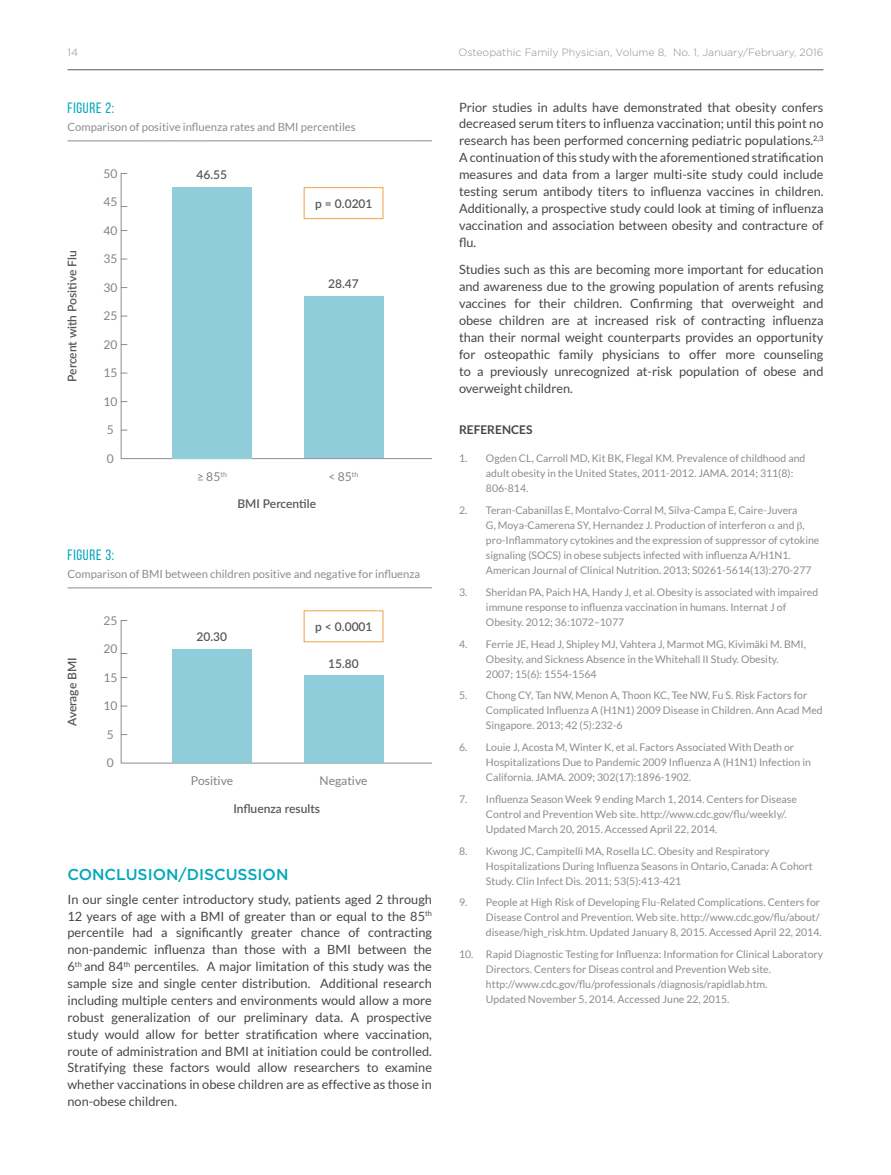
<style>
.page{position:relative;width:891px;height:1175px;background:#fff}
.page>*{position:absolute;margin:0;border:0;box-sizing:border-box;transform-origin:0 0}
.t1{font:500 15.75px "Gotham";color:#02a7bc}
.t2{font:15px "Bebas Neue";letter-spacing:.05em;color:#02a7bc}
.t3{font:12.75px/17px "Lato";color:#454647;text-align:justify}
.t4{font:12.15px "Lato";color:#808285}
.t5{font:600 12px "Lato";color:#57585a}
.t6{font:12px "Lato";color:#808285}
.t7{font:700 12px "Lato";color:#454647}
.t8{font:11.25px "Lato";color:#8a8c8f}
.t9{font:10.5px/15px "Lato";color:#8a8c8f}
.t10{font:300 10.5px "Gotham";color:#8a8c8f}
</style>
<div class="page">
<hr style="left:68px;top:69px;width:756px;height:1px;background:#57585a">
<hr style="left:121px;top:173px;width:1px;height:285px;background:#8a8c8f">
<hr style="left:121px;top:458px;width:311px;height:1px;background:#8a8c8f">
<div style="left:304px;top:187px;width:79px;height:32px;border:1px solid #eea149"></div>
<div style="left:172px;top:187px;width:80px;height:271px;background:#90cddb"></div>
<div style="left:304px;top:296px;width:80px;height:162px;background:#90cddb"></div>
<hr style="left:67px;top:140px;width:365px;height:1px;background:#8a8c8f">
<hr style="left:121px;top:620px;width:1px;height:143px;background:#8a8c8f">
<hr style="left:121px;top:762px;width:311px;height:1px;background:#8a8c8f">
<div style="left:172px;top:649px;width:80px;height:113px;background:#90cddb"></div>
<div style="left:304px;top:675px;width:80px;height:87px;background:#90cddb"></div>
<hr style="left:67px;top:587px;width:365px;height:1px;background:#8a8c8f">
<div style="left:304px;top:610px;width:79px;height:32px;border:1px solid #eea149"></div>
<p class="t10" style="left:68px;top:46px;width:12px">14</p>
<p class="t10" style="left:458px;top:46px;width:367px">Osteopathic Family Physician, Volume 8, No. 1, January/February, 2016</p>
<h2 class="t2" style="left:68px;top:99px;width:48px">FIGURE 2:</h2>
<p class="t8" style="left:68px;top:120px;width:290px">Comparison of positive influenza rates and BMI percentiles</p>
<p class="t5" style="left:65px;top:382px;width:133px;rotate:-90deg">Percent with Positive Flu</p>
<p class="t6" style="left:103px;top:166px;width:15px">50</p>
<p class="t6" style="left:103px;top:194px;width:15px">45</p>
<p class="t6" style="left:103px;top:223px;width:15px">40</p>
<p class="t6" style="left:103px;top:251px;width:15px">35</p>
<p class="t6" style="left:103px;top:280px;width:15px">30</p>
<p class="t6" style="left:103px;top:308px;width:15px">25</p>
<p class="t6" style="left:103px;top:337px;width:15px">20</p>
<p class="t6" style="left:103px;top:365px;width:15px">15</p>
<p class="t6" style="left:103px;top:394px;width:15px">10</p>
<p class="t6" style="left:107px;top:422px;width:8px">5</p>
<p class="t6" style="left:107px;top:451px;width:8px">0</p>
<p class="t5" style="left:197px;top:167px;width:32px">46.55</p>
<p class="t5" style="left:315px;top:196px;width:59px">p = 0.0201</p>
<p class="t5" style="left:328px;top:276px;width:32px">28.47</p>
<p class="t4" style="left:197px;top:469px;width:31px">≥ 85<sup>th</sup></p>
<p class="t4" style="left:329px;top:469px;width:31px">&lt; 85<sup>th</sup></p>
<p class="t5" style="left:237px;top:496px;width:80px">BMI Percentile</p>
<h2 class="t2" style="left:68px;top:546px;width:48px">FIGURE 3:</h2>
<p class="t8" style="left:68px;top:567px;width:354px">Comparison of BMI between children positive and negative for influenza</p>
<p class="t5" style="left:65px;top:726px;width:70px;rotate:-90deg">Average BMI</p>
<p class="t6" style="left:103px;top:613px;width:15px">25</p>
<p class="t6" style="left:103px;top:641px;width:15px">20</p>
<p class="t6" style="left:103px;top:670px;width:15px">15</p>
<p class="t6" style="left:103px;top:698px;width:15px">10</p>
<p class="t6" style="left:107px;top:727px;width:8px">5</p>
<p class="t6" style="left:107px;top:755px;width:8px">0</p>
<p class="t5" style="left:197px;top:629px;width:32px">20.30</p>
<p class="t5" style="left:315px;top:619px;width:59px">p &lt; 0.0001</p>
<p class="t5" style="left:328px;top:656px;width:32px">15.80</p>
<p class="t4" style="left:191px;top:773px;width:44px">Positive</p>
<p class="t4" style="left:320px;top:773px;width:49px">Negative</p>
<p class="t5" style="left:233px;top:801px;width:88px">Influenza results</p>
<h1 class="t1" style="left:68px;top:865px;width:222px">CONCLUSION/DISCUSSION</h1>
<p class="t3" style="left:67px;top:890px;width:366px">In our single center introductory study, patients aged 2 through 12 years of age with a BMI of greater than or equal to the 85<sup>th </sup>percentile had a significantly greater chance of contracting non-pandemic influenza than those with a BMI between the 6<sup>th</sup> and 84<sup>th</sup> percentiles. A major limitation of this study was the sample size and single center distribution. Additional research including multiple centers and environments would allow a more robust generalization of our preliminary data. A prospective study would allow for better stratification where vaccination, route of administration and BMI at initiation could be controlled.<br>Stratifying these factors would allow researchers to examine whether vaccinations in obese children are as effective as those in non-obese children.</p>
<p class="t3" style="left:459px;top:98px;width:366px">Prior studies in adults have demonstrated that obesity confers decreased serum titers to influenza vaccination; until this point no research has been performed concerning pediatric populations.<sup>2,3<br></sup>A continuation of this study with the aforementioned stratification measures and data from a larger multi-site study could include testing serum antibody titers to influenza vaccines in children.<br>Additionally, a prospective study could look at timing of influenza vaccination and association between obesity and contracture of flu.</p>
<p class="t3" style="left:459px;top:261px;width:366px">Studies such as this are becoming more important for education and awareness due to the growing population of arents refusing vaccines for their children. Confirming that overweight and obese children are at increased risk of contracting influenza than their normal weight counterparts provides an opportunity for osteopathic family physicians to offer more counseling to a previously unrecognized at-risk population of obese and overweight children.</p>
<p class="t7" style="left:459px;top:422px;width:75px">REFERENCES</p>
<p class="t9" style="left:486px;top:450px;width:321px;text-indent:-27px">1. Ogden CL, Carroll MD, Kit BK, Flegal KM. Prevalence of childhood and adult obesity in the United States, 2011-2012. JAMA. 2014; 311(8):<br>806-814.</p>
<p class="t9" style="left:486px;top:502px;width:335px;text-indent:-27px">2. Teran-Cabanillas E, Montalvo-Corral M, Silva-Campa E, Caire-Juvera<br>G, Moya-Camerena SY, Hernandez J. Production of interferon and , pro-Inflammatory cytokines and the expression of suppressor of cytokine signaling (SOCS) in obese subjects infected with influenza A/H1N1.<br>American Journal of Clinical Nutrition. 2013; S0261-5614(13):270-277</p>
<p class="t9" style="left:486px;top:584px;width:334px;text-indent:-27px">3. Sheridan PA, Paich HA, Handy J, et al. Obesity is associated with impaired immune response to influenza vaccination in humans. Internat J of<br>Obesity. 2012; 36:1072–1077</p>
<p class="t9" style="left:486px;top:636px;width:321px;text-indent:-27px">4. Ferrie JE, Head J, Shipley MJ, Vahtera J, Marmot MG, Kivimäki M. BMI,<br>Obesity, and Sickness Absence in the Whitehall II Study. Obesity.<br>2007; 15(6): 1554-1564</p>
<p class="t9" style="left:486px;top:687px;width:338px;text-indent:-27px">5. Chong CY, Tan NW, Menon A, Thoon KC, Tee NW, Fu S. Risk Factors for<br>Complicated Influenza A (H1N1) 2009 Disease in Children. Ann Acad Med<br>Singapore. 2013; 42 (5):232-6</p>
<p class="t9" style="left:486px;top:739px;width:326px;text-indent:-27px">6. Louie J, Acosta M, Winter K, et al. Factors Associated With Death or<br>Hospitalizations Due to Pandemic 2009 Influenza A (H1N1) Infection in<br>California. JAMA. 2009; 302(17):1896-1902.</p>
<p class="t9" style="left:486px;top:791px;width:313px;text-indent:-27px">7. Influenza Season Week 9 ending March 1, 2014. Centers for Disease<br>Control and Prevention Web site. http://www.cdc.gov/flu/weekly/.<br>Updated March 20, 2015. Accessed April 22, 2014.</p>
<p class="t9" style="left:486px;top:843px;width:328px;text-indent:-27px">8. Kwong JC, Campitelli MA, Rosella LC. Obesity and Respiratory<br>Hospitalizations During Influenza Seasons in Ontario, Canada: A Cohort<br>Study. Clin Infect Dis. 2011; 53(5):413-421</p>
<p class="t9" style="left:486px;top:894px;width:337px;text-indent:-27px">9. People at High Risk of Developing Flu-Related Complications. Centers for<br>Disease Control and Prevention. Web site. http://www.cdc.gov/flu/about/ disease/high_risk.htm. Updated January 8, 2015. Accessed April 22, 2014.</p>
<p class="t9" style="left:486px;top:946px;width:339px;text-indent:-27px">10. Rapid Diagnostic Testing for Influenza: Information for Clinical Laboratory Directors. Centers for Diseas control and Prevention Web site. http://www.cdc.gov/flu/professionals /diagnosis/rapidlab.htm.<br>Updated November 5, 2014. Accessed June 22, 2015.</p>
</div>
